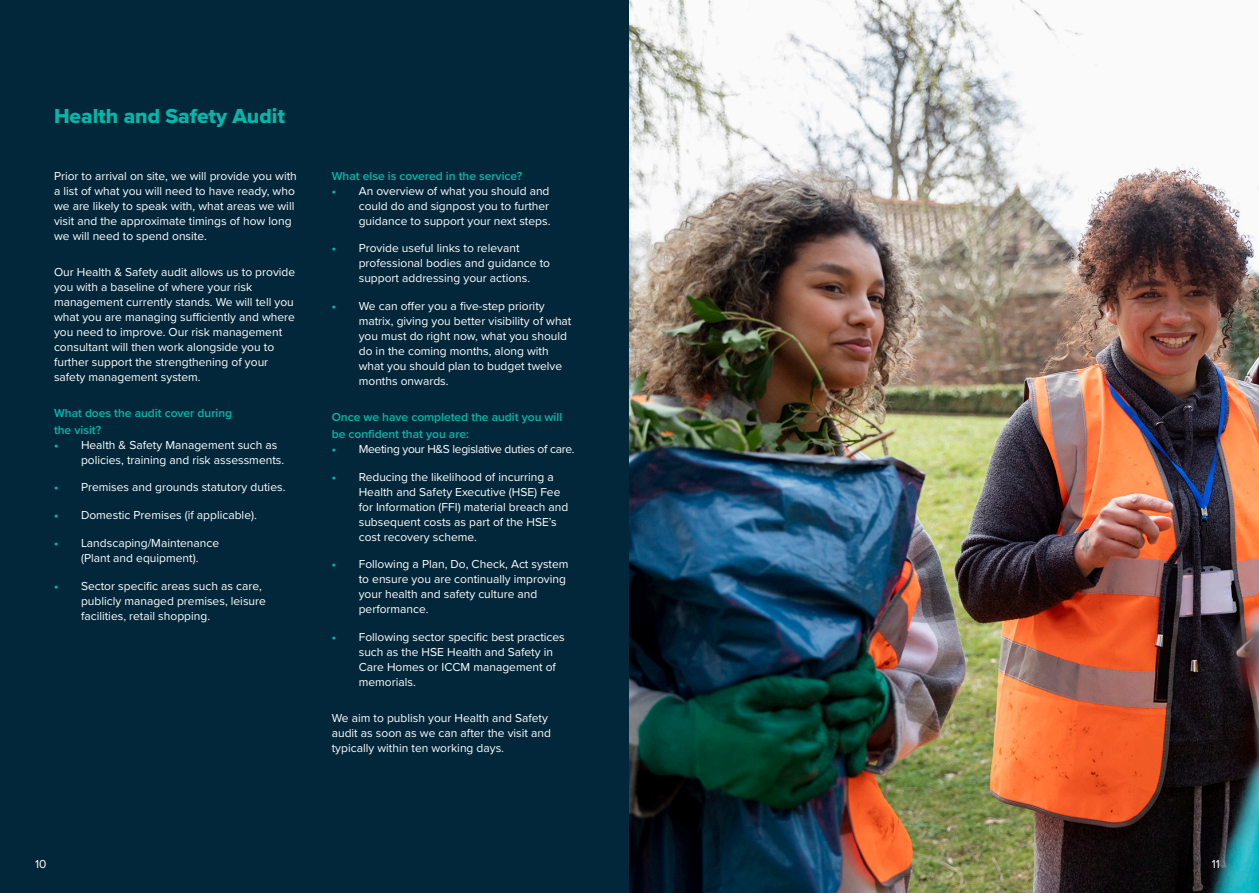
<style>
.page{position:relative;width:1259px;height:893px;background:#02273a}
.page>*{position:absolute;margin:0;border:0;box-sizing:border-box;transform-origin:0 0}
.t1{font:21px "Proxima Nova Extrabld";color:#03b8aa}
.t2{font:12px/15px "Proxima Nova";color:#fff}
.t3{font:600 12px/16.5px "Proxima Nova";color:#03b8aa}
.t4{font:12px "Proxima Nova";letter-spacing:-.025em;color:#fff}
.s1{font-family:"Proxima Nova Extrabld";color:#03b8aa}
</style>
<div class="page">
<img style="left:629px;top:0;width:630px;height:893px">
<p class="t1" style="left:54px;top:100px;width:232px">Health and Safety Audit</p>
<p class="t2" style="left:54px;top:168px;width:244px">Prior to arrival on site, we will provide you with a list of what you will need to have ready, who we are likely to speak with, what areas we will visit and the approximate timings of how long we will need to spend onsite.</p>
<p class="t2" style="left:54px;top:264px;width:243px">Our Health &amp; Safety audit allows us to provide you with a baseline of where your risk management currently stands. We will tell you what you are managing sufficiently and where you need to improve. Our risk management consultant will then work alongside you to further support the strengthening of your safety management system.</p>
<p class="t3" style="left:54px;top:404px;width:180px">What does the audit cover during the visit?</p>
<p class="t2" style="left:81px;top:437px;width:205px;text-indent:-27px"><span class="s1">•</span> Health &amp; Safety Management such as policies, training and risk assessments.</p>
<p class="t2" style="left:54px;top:479px;width:233px"><span class="s1">•</span> Premises and grounds statutory duties.</p>
<p class="t2" style="left:54px;top:507px;width:204px"><span class="s1">•</span> Domestic Premises (if applicable).</p>
<p class="t2" style="left:54px;top:535px;width:167px;text-align:center"><span class="s1">•</span> Landscaping/Maintenance (Plant and equipment).</p>
<p class="t2" style="left:81px;top:578px;width:186px;text-indent:-27px"><span class="s1">•</span> Sector specific areas such as care, publicly managed premises, leisure facilities, retail shopping.</p>
<p class="t3" style="left:332px;top:167px;width:192px">What else is covered in the service?</p>
<p class="t2" style="left:359px;top:183px;width:193px;text-align:justify;text-indent:-27px"><span class="s1">•</span> An overview of what you should and could do and signpost you to further guidance to support your next steps.</p>
<p class="t2" style="left:359px;top:240px;width:193px;text-indent:-27px"><span class="s1">•</span> Provide useful links to relevant professional bodies and guidance to support addressing your actions.</p>
<p class="t2" style="left:359px;top:298px;width:214px;text-indent:-27px"><span class="s1">•</span> We can offer you a five-step priority matrix, giving you better visibility of what you must do right now, what you should do in the coming months, along with what you should plan to budget twelve months onwards.</p>
<p class="t3" style="left:332px;top:409px;width:232px">Once we have completed the audit you will be confident that you are:</p>
<p class="t4" style="left:332px;top:440px;width:244px"><span class="s1">•</span> Meeting your H&amp;S legislative duties of care.</p>
<p class="t2" style="left:359px;top:469px;width:211px;text-indent:-27px"><span class="s1">•</span> Reducing the likelihood of incurring a Health and Safety Executive (HSE) Fee for Information (FFI) material breach and subsequent costs as part of the HSE’s cost recovery scheme.</p>
<p class="t2" style="left:359px;top:556px;width:211px;text-indent:-27px"><span class="s1">•</span> Following a Plan, Do, Check, Act system to ensure you are continually improving your health and safety culture and performance.</p>
<p class="t2" style="left:359px;top:629px;width:208px;text-indent:-27px"><span class="s1">•</span> Following sector specific best practices such as the HSE Health and Safety in<br>Care Homes or ICCM management of memorials.</p>
<p class="t2" style="left:332px;top:710px;width:221px">We aim to publish your Health and Safety audit as soon as we can after the visit and typically within ten working days.</p>
<p class="t2" style="left:35px;top:856px;width:13px">10</p>
<p class="t2" style="left:1211px;top:856px;width:10px">11</p>
</div>
